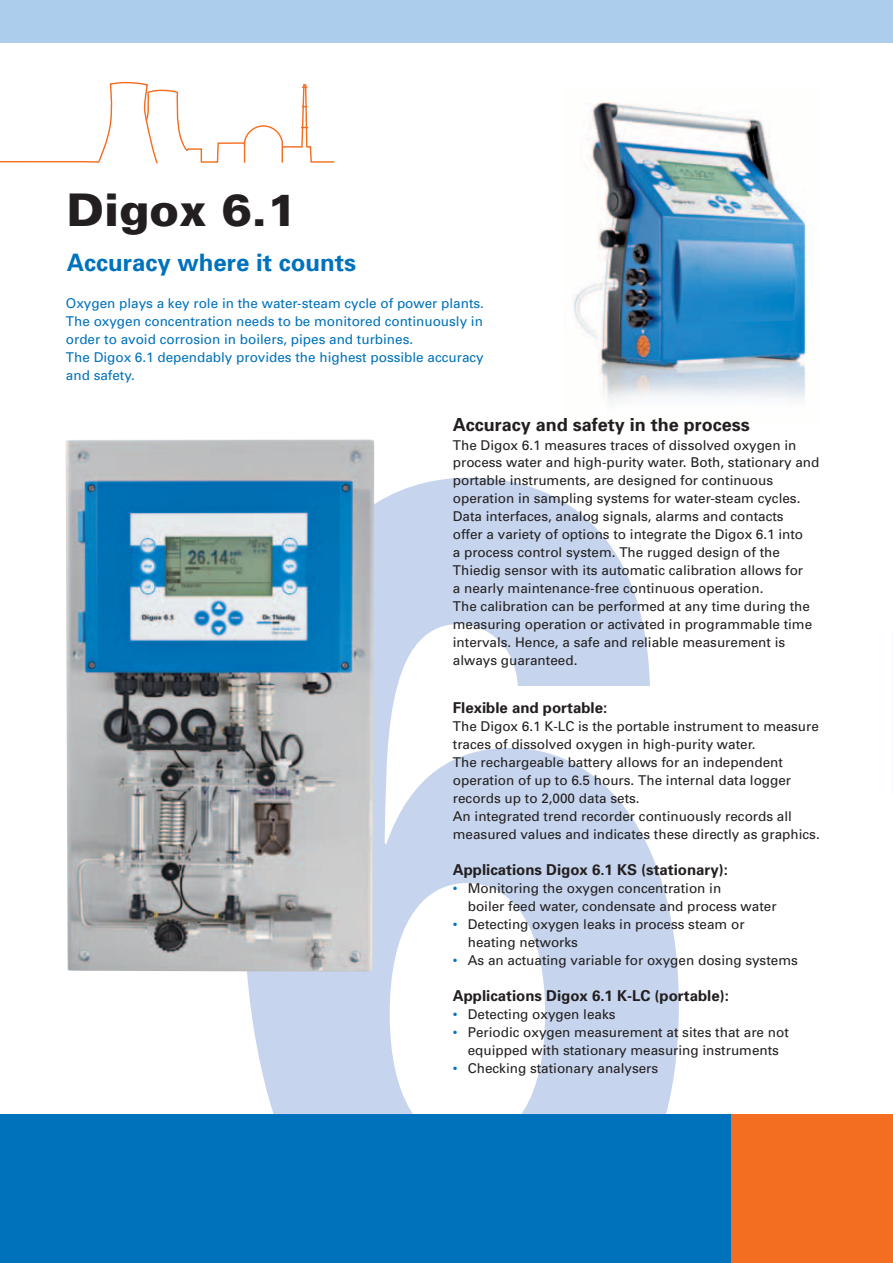
<style>
.page{position:relative;width:893px;height:1263px;background:#fff}
.page>*{position:absolute;margin:0;border:0;box-sizing:border-box;transform-origin:0 0}
.t1{font:900 45px "Univers";color:#231f20}
.t2{font:700 24px "Univers";color:#0072bc}
.t3{font:700 18px "Univers";color:#231f20}
.t4{font:700 15px "Univers";color:#231f20}
.t5{font:13.5px/18px "Univers";color:#231f20}
.t6{font:13.5px/18px "Univers";color:#0072bc}
.s1{color:#0072bc}
</style>
<div class="page">
<img style="left:574px;top:102px;width:232px;height:302px">
<svg style="left:247px;top:478px;width:646px;height:636px"></svg>
<div style="left:0;top:0;width:893px;height:42px;background:#accdeb"></div>
<div style="left:0;top:1114px;width:893px;height:149px;background:#0072bc"></div>
<div style="left:731px;top:1114px;width:162px;height:149px;background:#f36e21"></div>
<svg style="left:888px;top:492px;width:5px;height:123px"></svg>
<svg style="left:0;top:81px;width:335px;height:83px"></svg>
<div style="left:884px;top:615px;width:9px;height:16px;background:#fff"></div>
<img style="left:66px;top:439px;width:308px;height:533px">
<h1 class="t1" style="left:67px;top:182px;width:231px">Digox 6.1</h1>
<h2 class="t2" style="left:67px;top:247px;width:291px">Accuracy where it counts</h2>
<p class="t6" style="left:66px;top:294px;width:420px">Oxygen plays a key role in the water-steam cycle of power plants.<br>The oxygen concentration needs to be monitored continuously in order to avoid corrosion in boilers, pipes and turbines.<br>The Digox 6.1 dependably provides the highest possible accuracy and safety.</p>
<h3 class="t3" style="left:453px;top:413px;width:299px">Accuracy and safety in the process</h3>
<p class="t5" style="left:453px;top:435px;width:368px">The Digox 6.1 measures traces of dissolved oxygen in process water and high-purity water. Both, stationary and portable instruments, are designed for continuous operation in sampling systems for water-steam cycles.<br>Data interfaces, analog signals, alarms and contacts<br>offer a variety of options to integrate the Digox 6.1 into<br>a process control system. The rugged design of the Thiedig sensor with its automatic calibration allows for<br>a nearly maintenance-free continuous operation.<br>The calibration can be performed at any time during the measuring operation or activated in programmable time intervals. Hence, a safe and reliable measurement is always guaranteed.</p>
<p class="t4" style="left:453px;top:698px;width:156px">Flexible and portable:</p>
<p class="t5" style="left:453px;top:717px;width:368px">The Digox 6.1 K-LC is the portable instrument to measure traces of dissolved oxygen in high-purity water.<br>The rechargeable battery allows for an independent operation of up to 6.5 hours. The internal data logger records up to 2,000 data sets.<br>An integrated trend recorder continuously records all measured values and indicates these directly as graphics.</p>
<p class="t4" style="left:453px;top:860px;width:277px">Applications Digox 6.1 KS (stationary):</p>
<p class="t5" style="left:468px;top:879px;width:310px;text-indent:-15px"><span class="s1">•</span> Monitoring the oxygen concentration in<br>boiler feed water, condensate and process water</p>
<p class="t5" style="left:468px;top:915px;width:278px;text-indent:-15px"><span class="s1">•</span> Detecting oxygen leaks in process steam or heating networks</p>
<p class="t5" style="left:453px;top:951px;width:346px"><span class="s1">•</span> As an actuating variable for oxygen dosing systems</p>
<p class="t4" style="left:453px;top:986px;width:277px">Applications Digox 6.1 K-LC (portable):</p>
<p class="t5" style="left:453px;top:1005px;width:164px"><span class="s1">•</span> Detecting oxygen leaks</p>
<p class="t5" style="left:453px;top:1023px;width:337px;text-align:center"><span class="s1">•</span> Periodic oxygen measurement at sites that are not equipped with stationary measuring instruments</p>
<p class="t5" style="left:453px;top:1059px;width:207px"><span class="s1">•</span> Checking stationary analysers</p>
</div>
